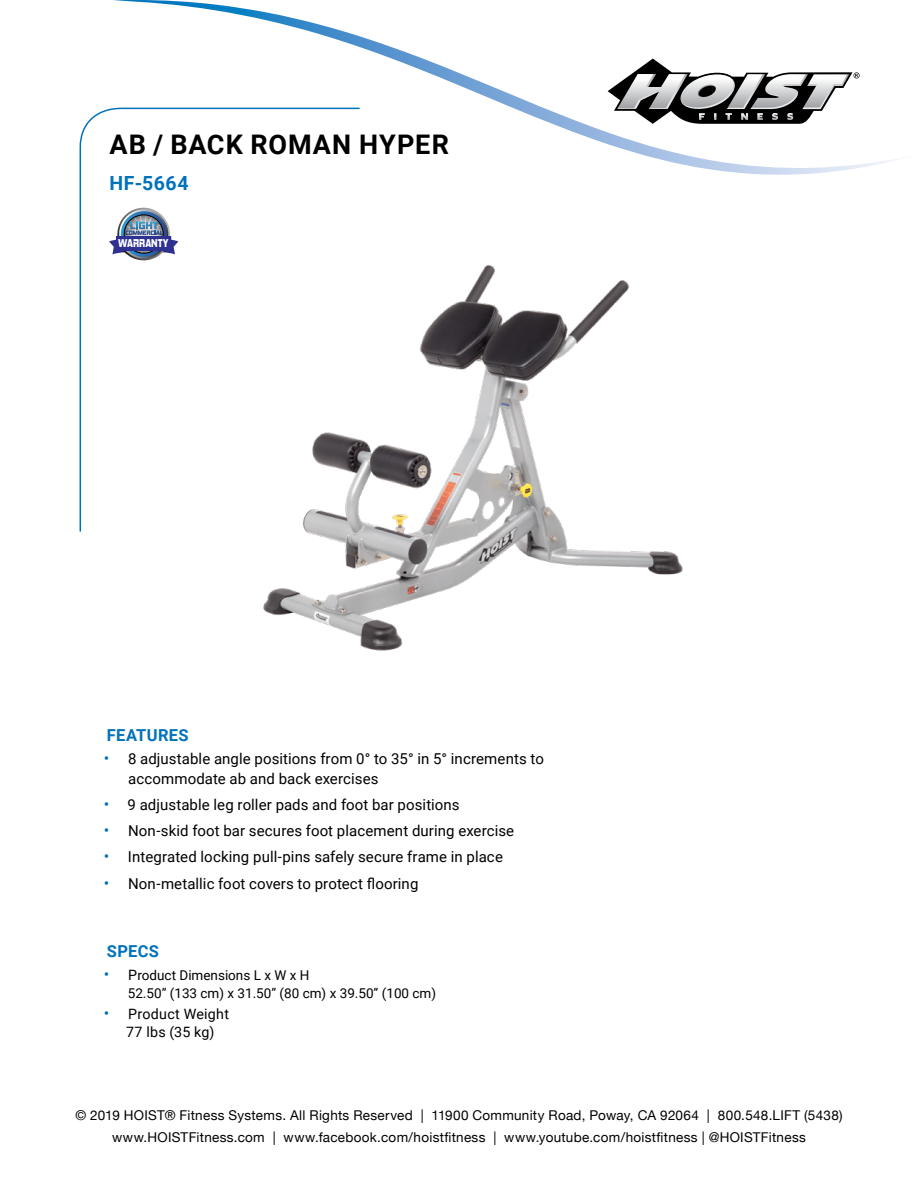
<style>
.page{position:relative;width:918px;height:1188px;background:#fff}
.page>*{position:absolute;margin:0;border:0;box-sizing:border-box;transform-origin:0 0}
.t1{font:700 27px "Roboto";letter-spacing:.04em;color:#000}
.t2{font:700 19.5px "Roboto";letter-spacing:.03em;color:#0072bc}
.t3{font:700 16.5px "Roboto";letter-spacing:.02em;color:#0072bc}
.t4{font:15px/19.5px "Roboto";letter-spacing:.005em;color:#000}
.t5{font:14.25px/18px "Roboto";letter-spacing:.02em;color:#000;text-align:center}
.t6{font:13.5px/22.5px "Helvetica Neue";letter-spacing:.02em;color:#000;text-align:center}
.t7{font:13.5px/18px "Roboto";color:#000}
.t8{font:11.7px "Hemi Head Eb";color:#fff;scale:.8 1}
.s1{font-size:16.5px;color:#0072bc}
.s2{font-size:14.25px}
</style>
<div class="page">
<svg style="left:113px;top:0;width:789px;height:175px"></svg>
<svg style="left:608px;top:59px;width:252px;height:65px"></svg>
<svg style="left:79px;top:107px;width:282px;height:425px"></svg>
<img style="left:258px;top:264px;width:425px;height:387px">
<svg style="left:109px;top:208px;width:69px;height:56px"></svg>
<p class="t1" style="left:110px;top:126px;width:341px">AB / BACK ROMAN HYPER</p>
<p class="t2" style="left:109px;top:169px;width:81px">HF-5664</p>
<p class="t8" style="left:118px;top:236px;width:64px">WARRANTY</p>
<p class="t3" style="left:107px;top:724px;width:83px">FEATURES</p>
<p class="t4" style="left:128px;top:748px;width:417px;text-indent:-24px"><span class="s1">•</span> 8 adjustable angle positions from 0° to 35° in 5° increments to accommodate ab and back exercises</p>
<p class="t4" style="left:104px;top:794px;width:357px"><span class="s1">•</span> 9 adjustable leg roller pads and foot bar positions</p>
<p class="t4" style="left:104px;top:820px;width:412px"><span class="s1">•</span> Non-skid foot bar secures foot placement during exercise</p>
<p class="t4" style="left:104px;top:847px;width:400px"><span class="s1">•</span> Integrated locking pull-pins safely secure frame in place</p>
<p class="t4" style="left:104px;top:873px;width:316px"><span class="s1">•</span> Non-metallic foot covers to protect flooring</p>
<p class="t3" style="left:107px;top:940px;width:54px">SPECS</p>
<p class="t7" style="left:128px;top:966px;width:310px;text-indent:-24px"><span class="s1">•</span> <span class="s2">P</span>roduct Dimensions L x W x H<br>52.50” (133 cm) x 31.50” (80 cm) x 39.50” (100 cm)</p>
<p class="t5" style="left:104px;top:1004px;width:127px"><span class="s1">•</span> Product Weight<br>77 lbs (35 kg)</p>
<p class="t6" style="left:75px;top:1105px;width:769px">© 2019 HOIST® Fitness Systems. All Rights Reserved | 11900 Community Road, Poway, CA 92064 | 800.548.LIFT (5438) www.HOISTFitness.com | www.facebook.com/hoistfitness | www.youtube.com/hoistfitness | @HOISTFitness</p>
</div>
